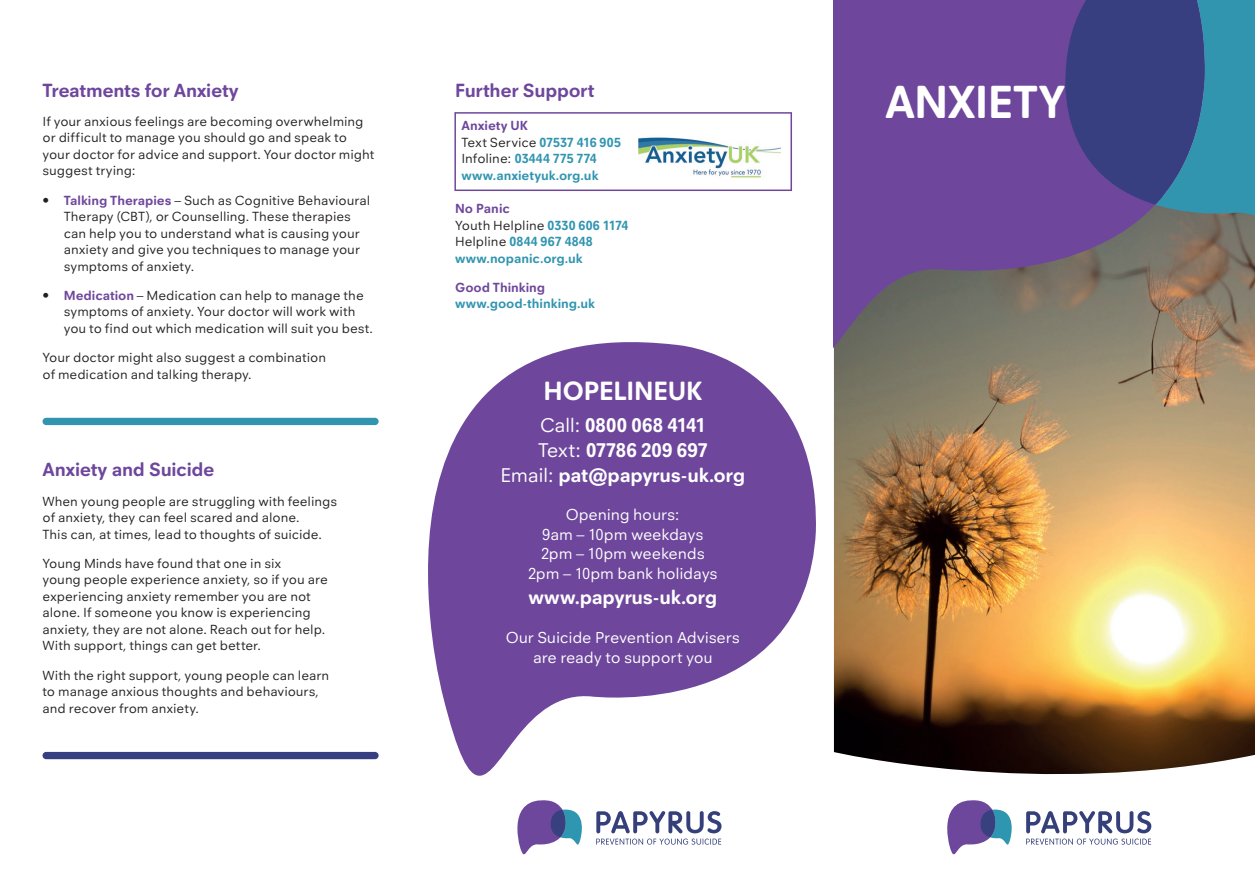
<style>
.page{position:relative;width:1255px;height:893px;background:#fff}
.page>*{position:absolute;margin:0;border:0;box-sizing:border-box;transform-origin:0 0}
.t1{font:700 47.4px "Neuzeit Office SR Pro";letter-spacing:-.015em;color:#fff}
.t2{font:700 27px "Neuzeit Office SR Pro";letter-spacing:-.01em;color:#fff}
.t3{font:700 20.25px/24.8px "Neuzeit Office SR Pro";letter-spacing:-.02em;color:#fff;text-align:center}
.t4{font:700 19.5px "Neuzeit Office SR Pro";letter-spacing:-.015em;color:#6e479c}
.t5{font:16.2px/19.6px "Neuzeit Office SR Pro";letter-spacing:-.015em;color:#fff;text-align:center}
.t6{font:13.5px/16.5px "Neuzeit Office SR Pro";letter-spacing:-.005em;color:#231f20}
.t7{font:700 13.5px/16.5px "Neuzeit Office SR Pro";color:#3195b0}
.t8{font:700 13.5px "Neuzeit Office SR Pro";color:#6e479c}
.s1{font-weight:700}
.s2{font-weight:700;color:#6e479c}
.s3{color:#6e479c}
.s4{font-weight:400;color:#231f20}
.s5{font-weight:400}
</style>
<div class="page">
<svg style="left:454px;top:112px;width:338px;height:79px"></svg>
<img style="left:638px;top:135px;width:142px;height:45px">
<svg style="left:947px;top:802px;width:64px;height:53px"></svg>
<svg style="left:1026px;top:811px;width:125px;height:34px"></svg>
<svg style="left:517px;top:800px;width:65px;height:55px"></svg>
<svg style="left:596px;top:811px;width:125px;height:34px"></svg>
<img style="left:833px;top:273px;width:421px;height:502px">
<svg style="left:833px;top:0;width:375px;height:404px;background:#775d86"></svg>
<svg style="left:1063px;top:0;width:191px;height:273px;background:#485e8a"></svg>
<div style="left:43px;top:418px;width:335px;height:7px;background:#3195b0;border-radius:4px"></div>
<div style="left:43px;top:752px;width:335px;height:7px;background:#383f80;border-radius:4px"></div>
<svg style="left:428px;top:342px;width:388px;height:434px;fill:#6e479c"></svg>
<h3 class="t4" style="left:43px;top:79px;width:198px">Treatments for Anxiety</h3>
<p class="t6" style="left:43px;top:113px;width:333px">If your anxious feelings are becoming overwhelming or difficult to manage you should go and speak to your doctor for advice and support. Your doctor might suggest trying:</p>
<p class="t6" style="left:64px;top:192px;width:308px;text-indent:-21px"><span class="s1">•</span> <span class="s2">Talking Therapies</span> – Such as Cognitive Behavioural Therapy (CBT), or Counselling. These therapies can help you to understand what is causing your anxiety and give you techniques to manage your symptoms of anxiety.</p>
<p class="t6" style="left:64px;top:287px;width:310px;text-indent:-21px"><span class="s1">•</span> <span class="s2">Medication</span> – Medication can help to manage the symptoms of anxiety. Your doctor will work with you to find out which medication will suit you best.</p>
<p class="t6" style="left:43px;top:349px;width:285px">Your doctor might also suggest a combination of medication and talking therapy.</p>
<h3 class="t4" style="left:43px;top:458px;width:173px">Anxiety and Suicide</h3>
<p class="t6" style="left:43px;top:493px;width:296px">When young people are struggling with feelings of anxiety, they can feel scared and alone.<br>This can, at times, lead to thoughts of suicide.</p>
<p class="t6" style="left:43px;top:555px;width:287px">Young Minds have found that one in six<br>young people experience anxiety, so if you are experiencing anxiety remember you are not alone. If someone you know is experiencing anxiety, they are not alone. Reach out for help.<br>With support, things can get better.</p>
<p class="t6" style="left:43px;top:667px;width:288px">With the right support, young people can learn to manage anxious thoughts and behaviours, and recover from anxiety.</p>
<h3 class="t4" style="left:455px;top:79px;width:141px">Further Support</h3>
<p class="t7" style="left:461px;top:118px;width:161px"><span class="s3">Anxiety UK<br></span><span class="s4">Text Service</span> 07537 416 905<br><span class="s4">Infoline:</span> 03444 775 774 www.anxietyuk.org.uk</p>
<p class="t7" style="left:455px;top:201px;width:175px"><span class="s3">No Panic<br></span><span class="s4">Youth Helpline</span> 0330 606 1174<br><span class="s4">Helpline</span> 0844 967 4848 www.nopanic.org.uk</p>
<p class="t8" style="left:455px;top:280px;width:92px">Good Thinking</p>
<p class="t7" style="left:455px;top:296px;width:141px">www.good-thinking.uk</p>
<h2 class="t2" style="left:543px;top:376px;width:160px">HOPELINEUK</h2>
<h3 class="t3" style="left:500px;top:413px;width:246px"><span class="s5">Call:</span> 0800 068 4141<br><span class="s5">Text:</span> 07786 209 697<br><span class="s5">Email:</span> pat@papyrus-uk.org</h3>
<p class="t5" style="left:528px;top:505px;width:191px">Opening hours:<br>9am – 10pm weekdays<br>2pm – 10pm weekends<br>2pm – 10pm bank holidays</p>
<h3 class="t3" style="left:528px;top:585px;width:190px">www.papyrus-uk.org</h3>
<p class="t5" style="left:506px;top:628px;width:236px">Our Suicide Prevention Advisers are ready to support you</p>
<h1 class="t1" style="left:885px;top:74px;width:182px">ANXIETY</h1>
</div>
